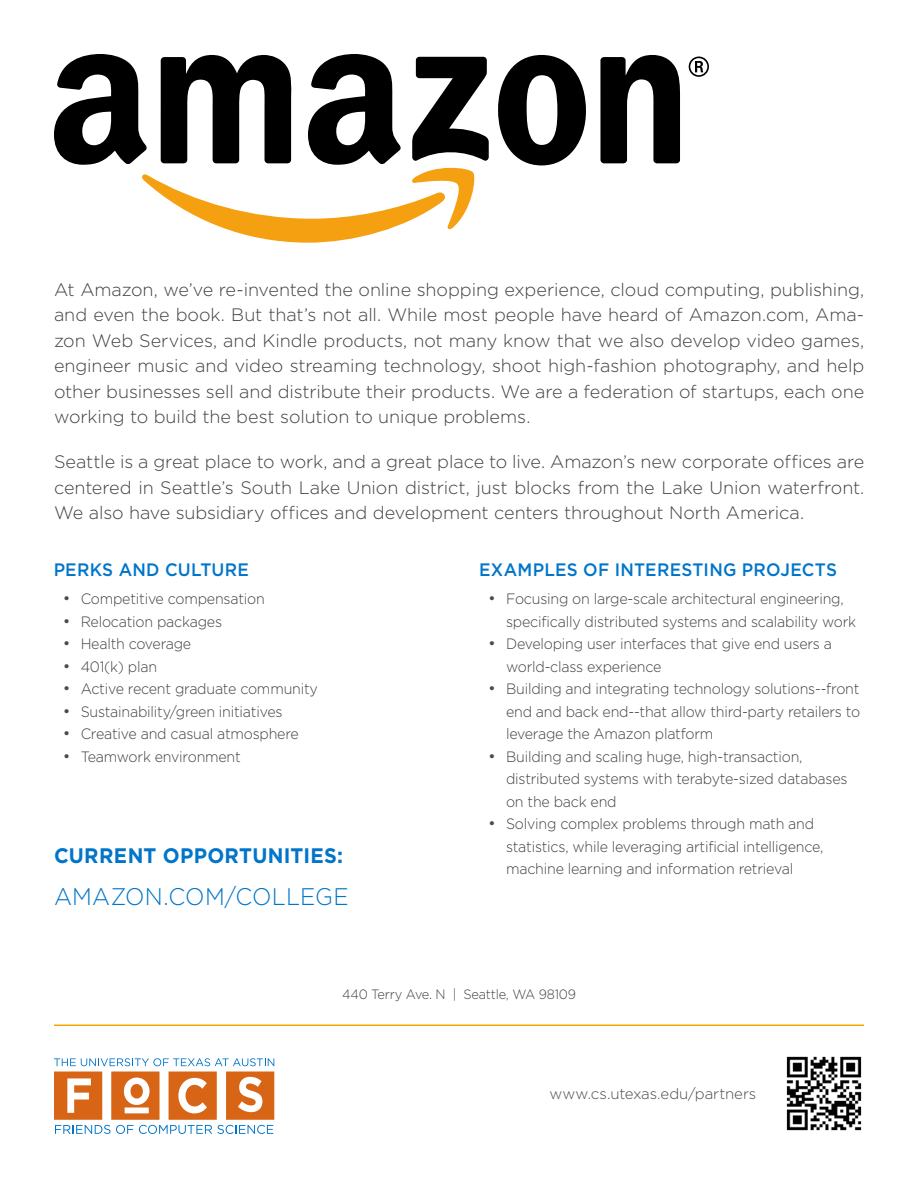
<style>
.page{position:relative;width:918px;height:1188px;background:#fff}
.page>*{position:absolute;margin:0;border:0;box-sizing:border-box;transform-origin:0 0}
.t1{font:300 24px "Gotham";letter-spacing:.015em;color:#0075c9;scale:.95 1}
.t2{font:700 21px "Gotham";letter-spacing:.015em;color:#0075c9;scale:.95 1}
.t3{font:300 18px/25.5px "Gotham";letter-spacing:-.005em;color:#414141;text-align:justify}
.t4{font:500 18px "Gotham";letter-spacing:.01em;color:#0075c9;scale:.95 1}
.t5{font:300 15px/22.5px "Gotham";letter-spacing:-.015em;color:#414141;scale:.95 1}
.t6{font:300 15px "Gotham";letter-spacing:-.005em;color:#4a4b4b}
.t7{font:300 13.5px "Gotham";letter-spacing:-.015em;color:#414141;scale:.95 1}
.s1{font-size:16.5px;color:#4a4b4b}
</style>
<div class="page">
<img style="left:786px;top:1056px;width:76px;height:75px">
<svg style="left:54px;top:1072px;width:220px;height:62px"></svg>
<svg style="left:54px;top:1058px;width:220px;height:8px"></svg>
<svg style="left:498px;top:55px;width:88px;height:110px"></svg>
<svg style="left:600px;top:55px;width:80px;height:108px"></svg>
<svg style="left:54px;top:54px;width:435px;height:189px"></svg>
<svg style="left:689px;top:57px;width:20px;height:20px"></svg>
<hr style="left:54px;top:1024px;width:810px;height:2px;background:#f7a800">
<p class="t3" style="left:54px;top:276px;width:812px">At Amazon, we’ve re-invented the online shopping experience, cloud computing, publishing, and even the book. But that’s not all. While most people have heard of Amazon.com, Ama&shy;zon Web Services, and Kindle products, not many know that we also develop video games, engineer music and video streaming technology, shoot high-fashion photography, and help other businesses sell and distribute their products. We are a federation of startups, each one working to build the best solution to unique problems.</p>
<p class="t3" style="left:54px;top:449px;width:812px">Seattle is a great place to work, and a great place to live. Amazon’s new corporate offices are centered in Seattle’s South Lake Union district, just blocks from the Lake Union waterfront.<br>We also have subsidiary offices and development centers throughout North America.</p>
<p class="t4" style="left:54px;top:558px;width:207px">PERKS AND CULTURE</p>
<p class="t5" style="left:63px;top:587px;width:214px"><span class="s1">•</span> Competitive compensation</p>
<p class="t5" style="left:63px;top:610px;width:169px"><span class="s1">•</span> Relocation packages</p>
<p class="t5" style="left:63px;top:632px;width:137px"><span class="s1">•</span> Health coverage</p>
<p class="t5" style="left:63px;top:655px;width:101px"><span class="s1">•</span> 401(k) plan</p>
<p class="t5" style="left:63px;top:677px;width:270px"><span class="s1">•</span> Active recent graduate community</p>
<p class="t5" style="left:63px;top:700px;width:233px"><span class="s1">•</span> Sustainability/green initiatives</p>
<p class="t5" style="left:63px;top:722px;width:250px"><span class="s1">•</span> Creative and casual atmosphere</p>
<p class="t5" style="left:63px;top:745px;width:189px"><span class="s1">•</span> Teamwork environment</p>
<h2 class="t2" style="left:54px;top:841px;width:306px">CURRENT OPPORTUNITIES:</h2>
<h1 class="t1" style="left:54px;top:881px;width:312px">Amazon .com/college</h1>
<p class="t4" style="left:479px;top:558px;width:378px">EXAMPLES OF INTERESTI NG PROJECTS</p>
<p class="t5" style="left:506px;top:587px;width:370px;text-indent:-18px"><span class="s1">•</span> Focusing on large-scale architectural engineering, specifically distributed systems and scalability work</p>
<p class="t5" style="left:506px;top:632px;width:345px;text-indent:-18px"><span class="s1">•</span> Developing user interfaces that give end users a world-class experience</p>
<p class="t5" style="left:506px;top:677px;width:374px;text-align:justify;text-indent:-18px"><span class="s1">•</span> Building and integrating technology solutions--front end and back end--that allow third-party retailers to leverage the Amazon platform</p>
<p class="t5" style="left:506px;top:745px;width:361px;text-indent:-18px"><span class="s1">•</span> Building and scaling huge, high-transaction, distributed systems with terabyte-sized databases on the back end</p>
<p class="t5" style="left:506px;top:812px;width:335px;text-indent:-18px"><span class="s1">•</span> Solving complex problems through math and statistics, while leveraging artificial intelligence, machine learning and information retrieval</p>
<p class="t7" style="left:342px;top:986px;width:248px">440 Terry Ave. N | Seattle, WA 98109</p>
<p class="t6" style="left:550px;top:1085px;width:208px">www.cs.utexas.edu/partners</p>
</div>
